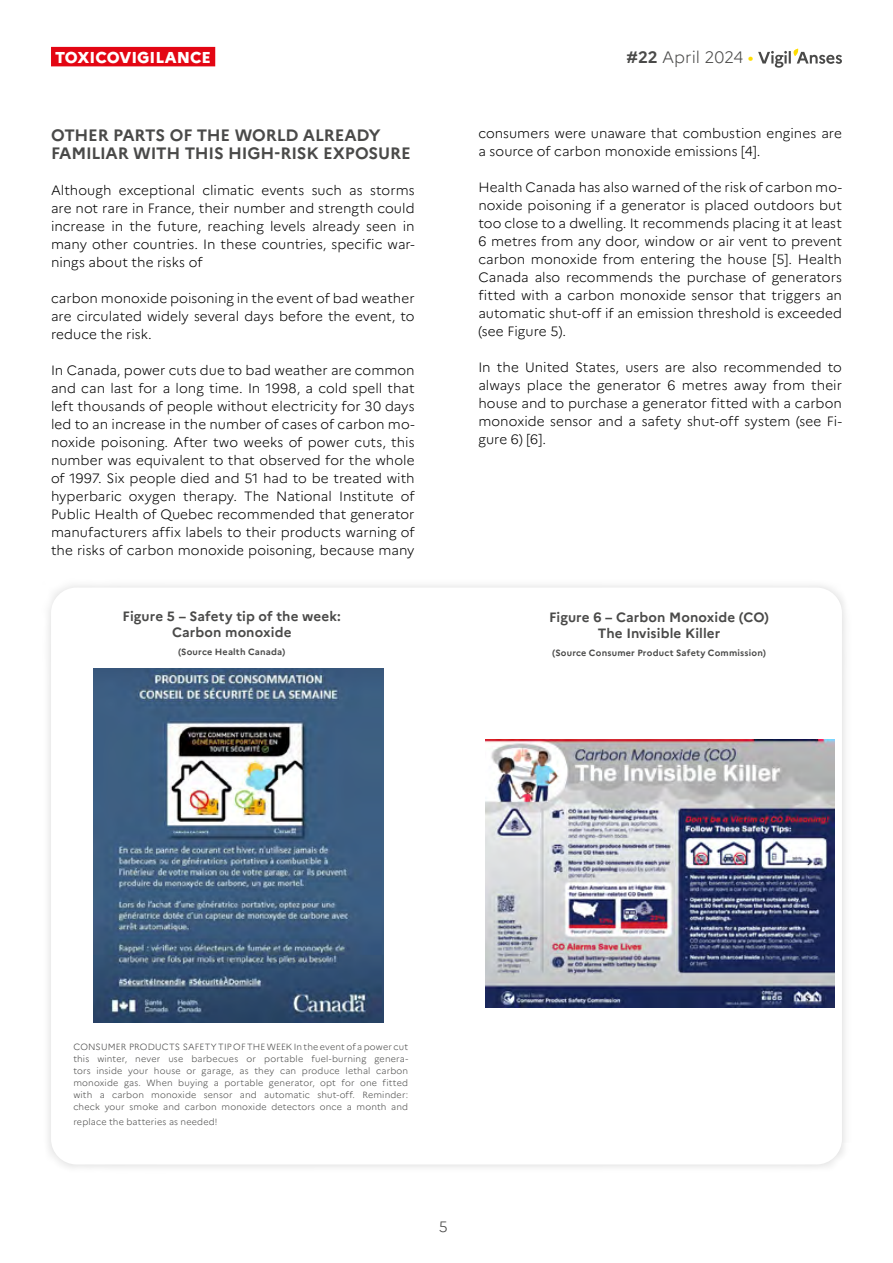
<style>
.page{position:relative;width:893px;height:1263px;background:#fff}
.page>*{position:absolute;margin:0;border:0;box-sizing:border-box;transform-origin:0 0}
.t1{font:700 16.5px/18px "Marianne";letter-spacing:-.015em;color:#4a4a49}
.t2{font:300 16.5px "Marianne";color:#4a4a49}
.t3{font:800 15.75px "Marianne";color:#fff}
.t4{font:300 15px "Marianne";color:#4a4a49}
.t5{font:300 13.5px/18px "Marianne";color:#000;text-align:justify}
.t6{font:700 13.5px/16.5px "Marianne";letter-spacing:.01em;color:#4a4a49;text-align:center}
.t7{font:300 9px/12px "Marianne";letter-spacing:.02em;color:#4a4a49;text-align:justify}
.t8{font:700 9px "Marianne";letter-spacing:.02em;color:#4a4a49}
.s1{font-weight:700}
.s2{font-weight:400;color:#fd0}
</style>
<div class="page">
<div style="left:41px;top:578px;width:810px;height:595px;background:#f9f9f9"></div>
<div style="left:51px;top:587px;width:791px;height:577px;background:#fff;border-radius:26px"></div>
<img style="left:94px;top:669px;width:290px;height:354px">
<img style="left:486px;top:739px;width:349px;height:269px">
<div style="left:51px;top:47px;width:164px;height:19px;background:#e30613"></div>
<svg style="left:758px;top:49px;width:84px;height:19px"></svg>
<p class="t3" style="left:55px;top:45px;width:157px">TOXICOVIGILANCE</p>
<p class="t1" style="left:51px;top:125px;width:361px">OTHER PARTS OF THE WORLD ALREADY<br>FAMILIAR WITH THIS HIGH-RISK EXPOSURE</p>
<p class="t5" style="left:51px;top:180px;width:365px">Although exceptional climatic events such as storms are not rare in France, their number and strength could increase in the future, reaching levels already seen in many other countries. In these countries, specific war&shy;nings about the risks of</p>
<p class="t5" style="left:51px;top:288px;width:365px">carbon monoxide poisoning in the event of bad weather are circulated widely several days before the event, to reduce the risk.</p>
<p class="t5" style="left:51px;top:360px;width:365px">In Canada, power cuts due to bad weather are common and can last for a long time. In 1998, a cold spell that left thousands of people without electricity for 30 days led to an increase in the number of cases of carbon mo&shy;noxide poisoning. After two weeks of power cuts, this number was equivalent to that observed for the whole of 1997. Six people died and 51 had to be treated with hyperbaric oxygen therapy. The National Institute of Public Health of Quebec recommended that generator manufacturers affix labels to their products warning of the risks of carbon monoxide poisoning, because many</p>
<p class="t6" style="left:123px;top:607px;width:220px">Figure 5 – Safety tip of the week:<br>Carbon monoxide</p>
<p class="t8" style="left:178px;top:645px;width:109px">(Source Health Canada)</p>
<p class="t2" style="left:626px;top:45px;width:128px"><span class="s1">#22</span> April 2024 <span class="s2">•</span></p>
<p class="t5" style="left:478px;top:123px;width:365px">consumers were unaware that combustion engines are a source of carbon monoxide emissions [4].</p>
<p class="t5" style="left:478px;top:177px;width:365px">Health Canada has also warned of the risk of carbon mo&shy;noxide poisoning if a generator is placed outdoors but too close to a dwelling. It recommends placing it at least 6 metres from any door, window or air vent to prevent carbon monoxide from entering the house [5]. Health Canada also recommends the purchase of generators fitted with a carbon monoxide sensor that triggers an automatic shut-off if an emission threshold is exceeded (see Figure 5).</p>
<p class="t5" style="left:478px;top:357px;width:365px">In the United States, users are also recommended to always place the generator 6 metres away from their house and to purchase a generator fitted with a carbon monoxide sensor and a safety shut-off system (see Fi&shy;gure 6) [6].</p>
<p class="t6" style="left:549px;top:607px;width:222px">Figure 6 – Carbon Monoxide (CO)<br>The Invisible Killer</p>
<p class="t8" style="left:552px;top:646px;width:215px">(Source Consumer Product Safety Commission)</p>
<p class="t7" style="left:73px;top:1040px;width:336px">CONSUMER PRODUCTS SAFETY TIP OF THE WEEK In the event of a power cut this winter, never use barbecues or portable fuel-burning genera&shy;tors inside your house or garage, as they can produce lethal carbon monoxide gas. When buying a portable generator, opt for one fitted with a carbon monoxide sensor and automatic shut-off. Reminder: check your smoke and carbon monoxide detectors once a month and</p>
<p class="t7" style="left:73px;top:1115px;width:146px">replace the batteries as needed!</p>
<p class="t4" style="left:439px;top:1215px;width:10px">5</p>
</div>
